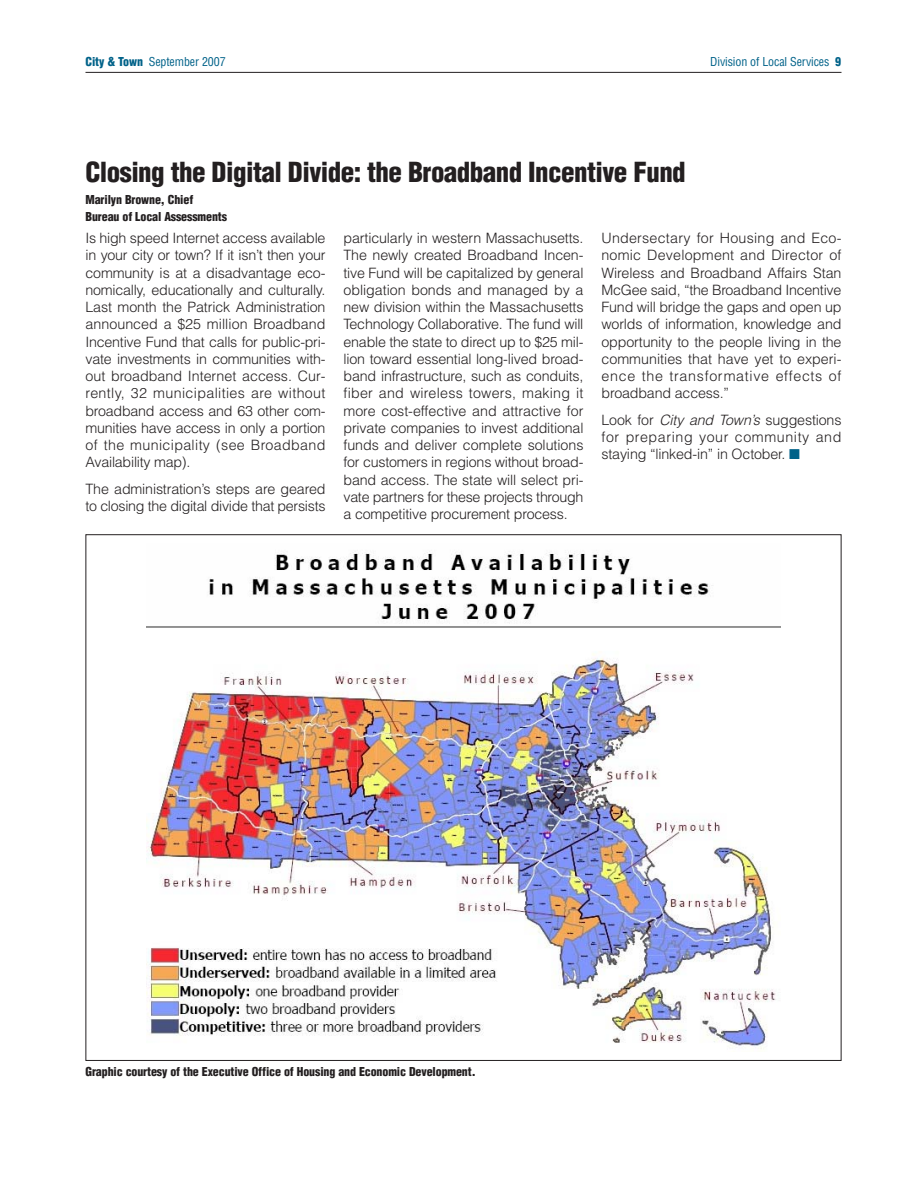
<style>
.page{position:relative;width:918px;height:1188px;background:#fff}
.page>*{position:absolute;margin:0;border:0;box-sizing:border-box;transform-origin:0 0}
.t1{font:900 condensed 27px "Helvetica";letter-spacing:-.02em;color:#231f20}
.t2{font:300 14.25px/17.2px "Helvetica";letter-spacing:-.01em;color:#231f20;text-align:justify}
.t3{font:900 condensed 12px/17.2px "Helvetica";letter-spacing:-.01em;color:#231f20}
.t4{font:condensed 12px "Helvetica";letter-spacing:-.01em;color:#006289}
.s1{font-weight:900}
.s2{font-style:italic}
.s3{color:#006289}
</style>
<div class="page">
<hr style="left:86px;top:72px;width:756px;height:1px;background:#231f20">
<img style="left:146px;top:551px;width:635px;height:498px">
<p class="t4" style="left:86px;top:57px;width:142px"><span class="s1">City &amp; Town</span> September 2007</p>
<p class="t4" style="left:710px;top:57px;width:133px">Division of Local Services <span class="s1">9</span></p>
<h1 class="t1" style="left:86px;top:162px;width:602px">Closing the Digital Divide: the Broadband Incentive Fund</h1>
<p class="t3" style="left:86px;top:192px;width:143px">Marilyn Browne, Chief<br>Bureau of Local Assessments</p>
<p class="t2" style="left:86px;top:231px;width:242px">Is high speed Internet access available in your city or town? If it isn’t then your community is at a disadvantage eco&shy;nomically, educationally and culturally.<br>Last month the Patrick Administration announced a $25 million Broadband Incentive Fund that calls for public-pri&shy;vate investments in communities with&shy;out broadband Internet access. Cur&shy;rently, 32 municipalities are without broadband access and 63 other com&shy;munities have access in only a portion of the municipality (see Broadband Availability map).</p>
<p class="t2" style="left:86px;top:481px;width:242px">The administration’s steps are geared to closing the digital divide that persists</p>
<p class="t2" style="left:343px;top:231px;width:242px">particularly in western Massachusetts.<br>The newly created Broadband Incen&shy;tive Fund will be capitalized by general obligation bonds and managed by a new division within the Massachusetts Technology Collaborative. The fund will enable the state to direct up to $25 mil&shy;lion toward essential long-lived broad&shy;band infrastructure, such as conduits, fiber and wireless towers, making it more cost-effective and attractive for private companies to invest additional funds and deliver complete solutions for customers in regions without broad&shy;band access. The state will select pri&shy;vate partners for these projects through a competitive procurement process.</p>
<p class="t2" style="left:601px;top:231px;width:242px">Undersectary for Housing and Eco&shy;nomic Development and Director of Wireless and Broadband Affairs Stan McGee said, “the Broadband Incentive Fund will bridge the gaps and open up worlds of information, knowledge and opportunity to the people living in the communities that have yet to experi&shy;ence the transformative effects of broadband access.”</p>
<p class="t2" style="left:601px;top:412px;width:242px">Look for <span class="s2">City and Town’s</span> suggestions for preparing your community and staying “linked-in” in October. <span class="s3">■</span></p>
<p class="t3" style="left:86px;top:1064px;width:392px">Graphic courtesy of the Executive Office of Housing and Economic Development.</p>
</div>
